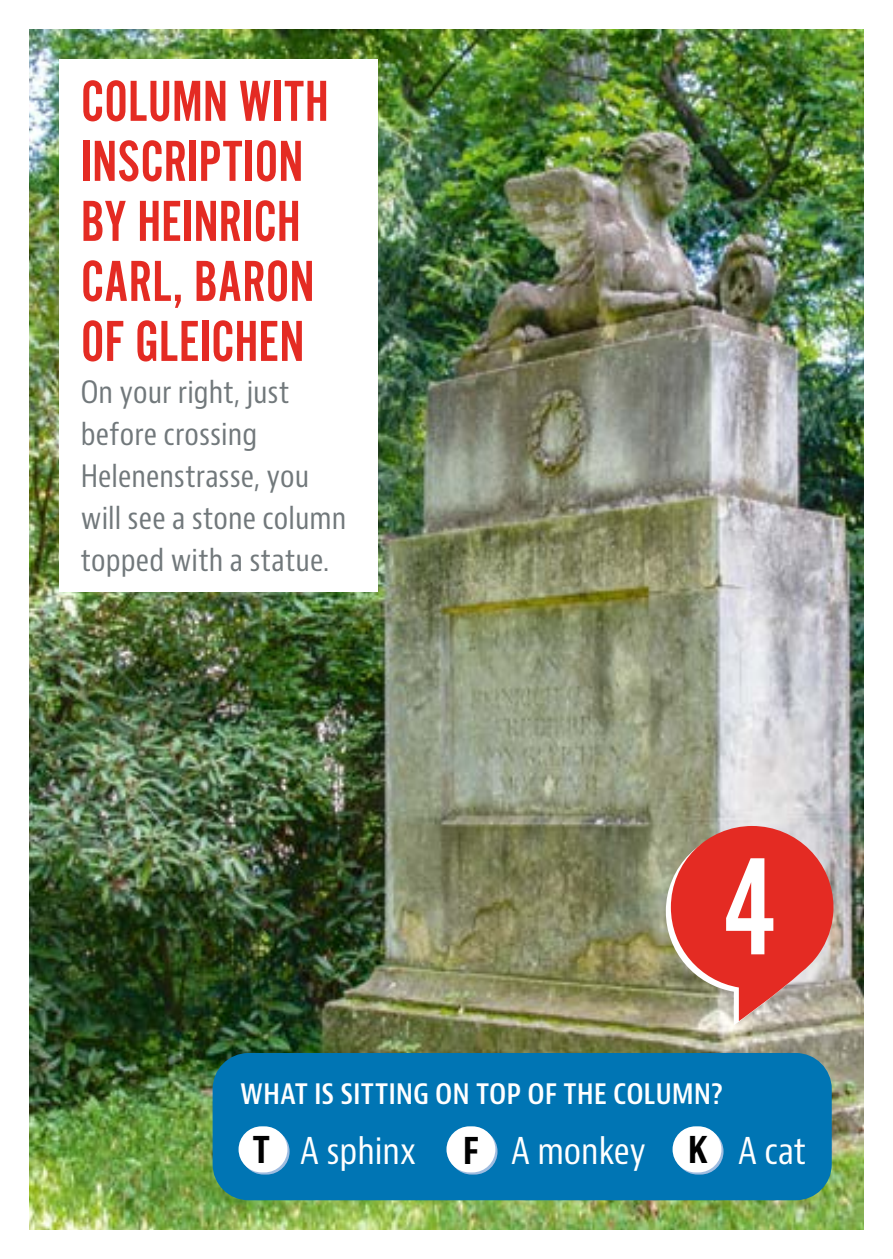
<style>
.page{position:relative;width:893px;height:1259px;background:#fff}
.page>*{position:absolute;margin:0;border:0;box-sizing:border-box;transform-origin:0 0}
.t1{font:144px "Alternate Got No 2 D";color:#fff}
.t2{font:60px/60px "Alternate Got No 2 D";color:#e42b23}
.t3{font:condensed 36px "Bernino Sans";color:#fff}
.t4{font:condensed 30px/42px "Bernino Sans";letter-spacing:.005em;color:#71787b}
.t5{font:600 condensed 30px "Bernino Sans";color:#fff}
.s1{font-weight:700;color:#000}
</style>
<div class="page">
<img style="left:30px;top:30px;width:833px;height:1199px">
<div style="left:213px;top:1053px;width:619px;height:147px;background:#0075b4;border-radius:36px"></div>
<div style="left:60px;top:60px;width:318px;height:532px;background:#fff"></div>
<svg style="left:666px;top:826px;width:167px;height:199px"></svg>
<svg style="left:241px;top:1128px;width:49px;height:46px"></svg>
<div style="left:239px;top:1126px;width:48px;height:46px;background:#fff;border-radius:23px"></div>
<svg style="left:449px;top:1128px;width:48px;height:46px"></svg>
<div style="left:446px;top:1126px;width:49px;height:46px;background:#fff;border-radius:23px"></div>
<svg style="left:675px;top:1128px;width:48px;height:46px"></svg>
<div style="left:673px;top:1126px;width:48px;height:46px;background:#fff;border-radius:23px"></div>
<h2 class="t2" style="left:81px;top:73px;width:249px">COLUMN WITH<br>INSCRIPTION<br>BY HEINRICH<br>CARL, BARON<br>OF GLEICHEN</h2>
<p class="t4" style="left:81px;top:372px;width:267px">On your right, just before crossing<br>Helenenstrasse, you will see a stone column topped with a statue.</p>
<h1 class="t1" style="left:723px;top:830px;width:56px">4</h1>
<p class="t5" style="left:240px;top:1075px;width:485px">WHAT IS SITTING ON TOP OF THE COLUMN?</p>
<p class="t3" style="left:253px;top:1128px;width:165px"><span class="s1">T</span> A sphinx</p>
<p class="t3" style="left:463px;top:1128px;width:345px"><span class="s1">F</span> A monkey <span class="s1">K</span> A cat</p>
</div>
